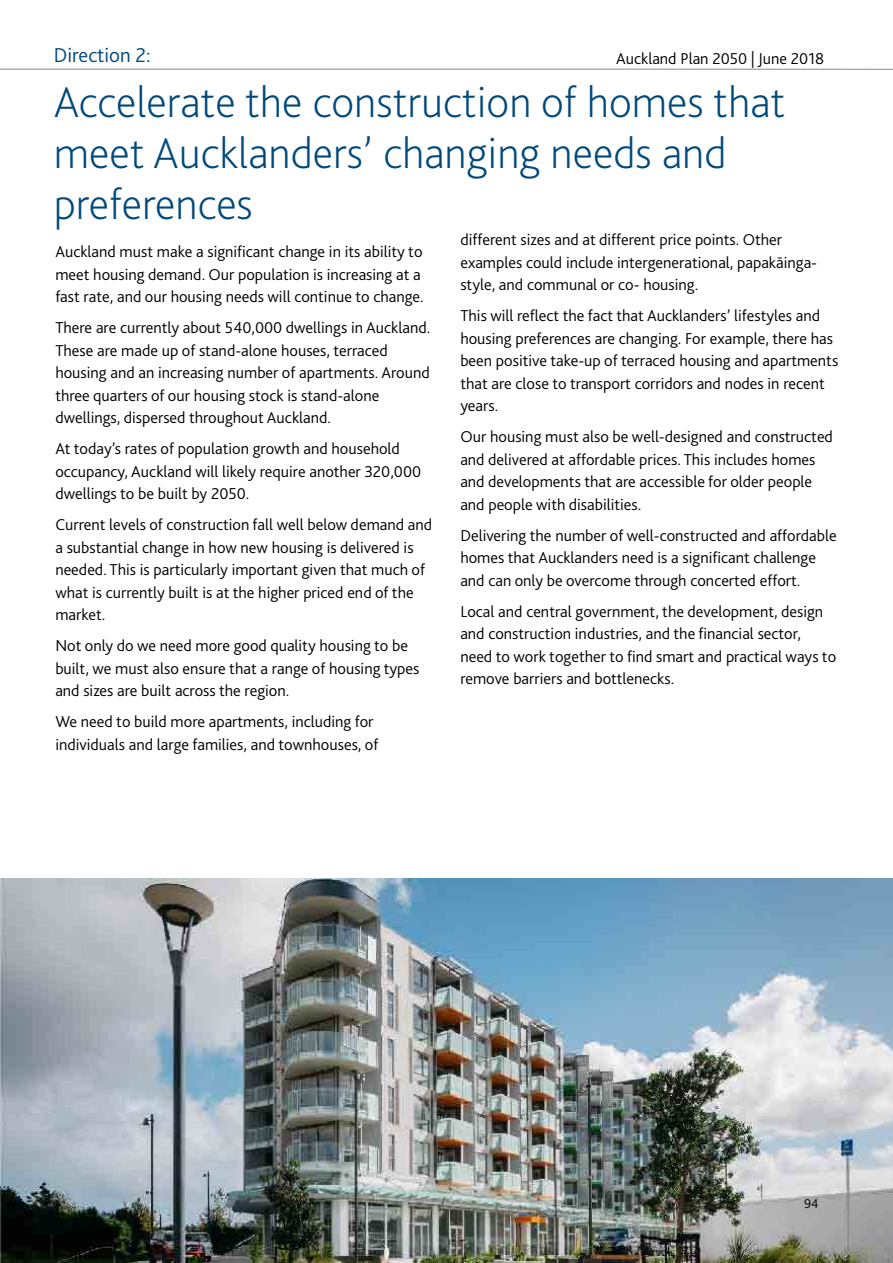
<style>
.page{position:relative;width:893px;height:1263px;background:#fff}
.page>*{position:absolute;margin:0;border:0;box-sizing:border-box;transform-origin:0 0}
.t1{font:200 45px/51px "Bliss";color:#00497c}
.t2{font:300 21px "Bliss";color:#00497c}
.t3{font:300 16.5px/22.5px "Bliss";color:#000}
.t4{font:300 13.5px "Bliss";color:#000}
</style>
<div class="page">
<img style="left:0;top:878px;width:893px;height:385px">
<svg style="left:0;top:68px;width:893px;height:2px"></svg>
<p class="t2" style="left:54px;top:42px;width:98px">Direction 2:</p>
<h1 class="t1" style="left:54px;top:77px;width:733px">Accelerate the construction of homes that meet Aucklanders’ changing needs and preferences</h1>
<p class="t3" style="left:616px;top:47px;width:210px">Auckland Plan 2050 | June 2018</p>
<p class="t3" style="left:55px;top:240px;width:370px">Auckland must make a significant change in its ability to meet housing demand. Our population is increasing at a fast rate, and our housing needs will continue to change.</p>
<p class="t3" style="left:55px;top:316px;width:376px">There are currently about 540,000 dwellings in Auckland.<br>These are made up of stand-alone houses, terraced housing and an increasing number of apartments. Around three quarters of our housing stock is stand-alone dwellings, dispersed throughout Auckland.</p>
<p class="t3" style="left:55px;top:437px;width:367px">At today’s rates of population growth and household occupancy, Auckland will likely require another 320,000 dwellings to be built by 2050.</p>
<p class="t3" style="left:55px;top:513px;width:378px">Current levels of construction fall well below demand and a substantial change in how new housing is delivered is needed. This is particularly important given that much of what is currently built is at the higher priced end of the market.</p>
<p class="t3" style="left:55px;top:634px;width:366px">Not only do we need more good quality housing to be built, we must also ensure that a range of housing types and sizes are built across the region.</p>
<p class="t3" style="left:55px;top:710px;width:325px">We need to build more apartments, including for individuals and large families, and townhouses, of</p>
<p class="t3" style="left:460px;top:228px;width:358px">different sizes and at different price points. Other examples could include intergenerational, papakāinga&shy;style, and communal or co- housing.</p>
<p class="t3" style="left:460px;top:304px;width:379px">This will reflect the fact that Aucklanders’ lifestyles and housing preferences are changing. For example, there has been positive take-up of terraced housing and apartments that are close to transport corridors and nodes in recent years.</p>
<p class="t3" style="left:460px;top:425px;width:374px">Our housing must also be well-designed and constructed and delivered at affordable prices. This includes homes and developments that are accessible for older people and people with disabilities.</p>
<p class="t3" style="left:460px;top:524px;width:378px">Delivering the number of well-constructed and affordable homes that Aucklanders need is a significant challenge and can only be overcome through concerted effort.</p>
<p class="t3" style="left:460px;top:600px;width:377px">Local and central government, the development, design and construction industries, and the financial sector, need to work together to find smart and practical ways to remove barriers and bottlenecks.</p>
<p class="t4" style="left:804px;top:1195px;width:16px">94</p>
</div>
